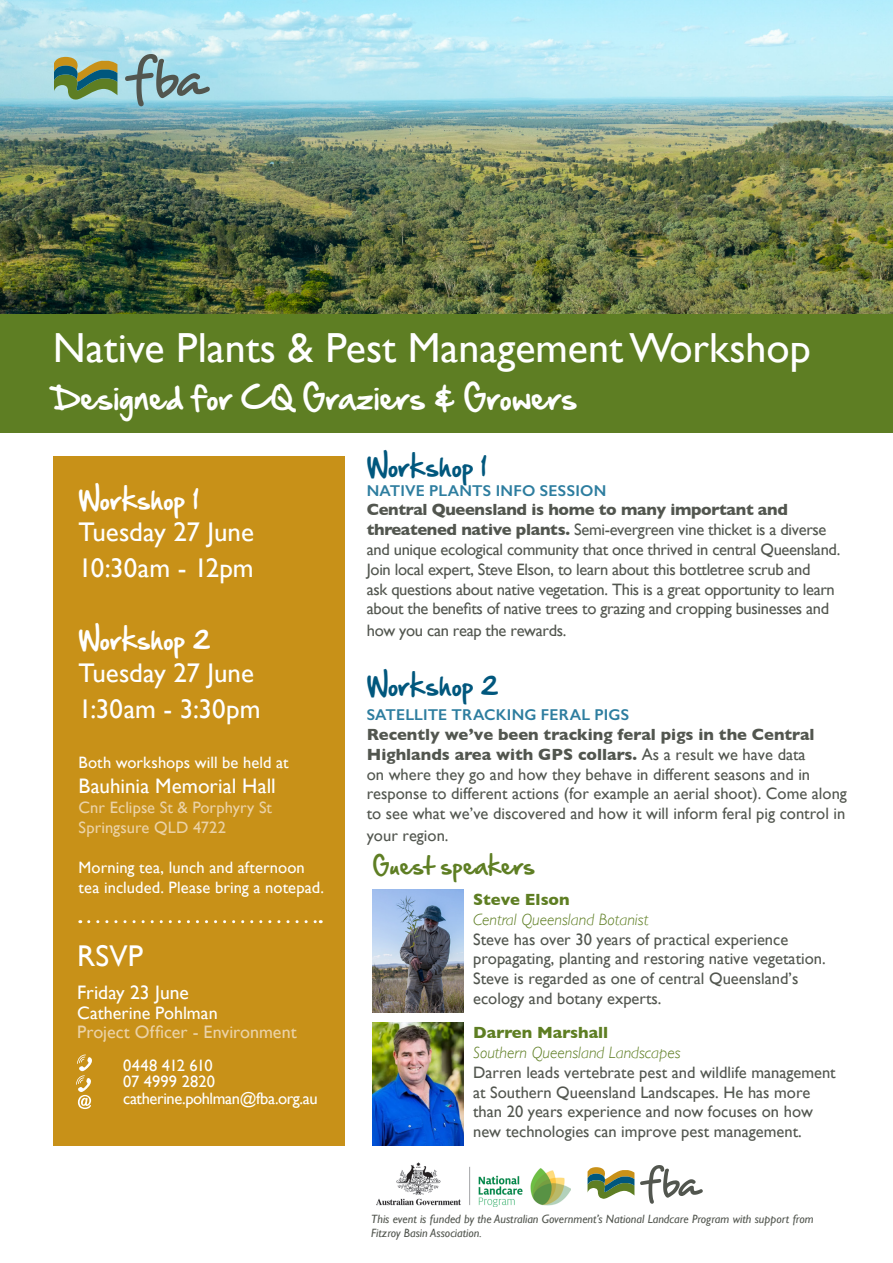
<style>
.page{position:relative;width:893px;height:1263px;background:#fff}
.page>*{position:absolute;margin:0;border:0;box-sizing:border-box;transform-origin:0 0}
.t1{font:42px "Gill Sans";color:#fff}
.t2{font:30px "Gill Sans";color:#fff}
.t3{font:28.5px "Hand Of Sean";color:#fff}
.t4{font:27px/36px "Gill Sans";color:#fff}
.t5{font:24px "Hand Of Sean";color:#fff}
.t6{font:24px "Hand Of Sean";color:#00577d}
.t7{font:21px "Gill Sans";color:#fff}
.t8{font:21px "Hand Of Sean";color:#5e7e23}
.t9{font:19.5px "Gill Sans";color:#fff}
.t10{font:18px "Gill Sans";color:#ebd2a6}
.t11{font:18px "Gill Sans";color:#fff}
.t12{font:16.5px/19.8px "Gill Sans";color:#52564f}
.t13{font:16.5px/19.8px "Gill Sans";letter-spacing:-.02em;color:#52564f}
.t14{font:16.5px/19.8px "Gill Sans";letter-spacing:.005em;color:#fff}
.t15{font:16.5px/19.8px "Gill Sans";letter-spacing:.005em;color:#ebd2a6}
.t16{font:16.5px "Gill Sans";letter-spacing:-.025em;color:#fff}
.t17{font:16.5px "Gill Sans";letter-spacing:-.035em;color:#fff}
.t18{font:600 15.75px "Gill Sans";letter-spacing:.015em;color:#2d7d9f}
.t19{font:italic 12px/14.4px "Gill Sans";color:#52564f}
.s1{font-weight:700}
.s2{font-weight:700;color:#5e7e23}
.s3{font-weight:300;font-style:italic;color:#5e7e23}
</style>
<div class="page">
<img style="left:0;top:0;width:893px;height:315px">
<div style="left:0;top:315px;width:893px;height:118px;background:#5e7e23"></div>
<div style="left:53px;top:456px;width:291px;height:689px;background:#c89118"></div>
<svg style="left:89px;top:920px;width:232px;height:3px"></svg>
<svg style="left:76px;top:1054px;width:16px;height:55px"></svg>
<svg style="left:588px;top:1167px;width:46px;height:32px"></svg>
<svg style="left:640px;top:1165px;width:63px;height:39px"></svg>
<svg style="left:54px;top:57px;width:63px;height:43px;background:#799871"></svg>
<svg style="left:125px;top:54px;width:85px;height:52px;background:#8fb9c1"></svg>
<img style="left:373px;top:890px;width:90px;height:122px">
<img style="left:373px;top:1023px;width:90px;height:122px">
<img style="left:377px;top:1162px;width:194px;height:44px">
<p class="t1" style="left:53px;top:323px;width:759px">Native Plants &amp; Pest Management Workshop</p>
<p class="t3" style="left:53px;top:372px;width:526px">Designed for CQ Graziers &amp; Growers</p>
<p class="t5" style="left:79px;top:478px;width:122px">Workshop 1</p>
<p class="t4" style="left:79px;top:515px;width:177px">Tuesday 27 June<br>10:30am - 12pm</p>
<p class="t5" style="left:79px;top:618px;width:133px">Workshop 2</p>
<p class="t4" style="left:79px;top:655px;width:183px">Tuesday 27 June<br>1:30am - 3:30pm</p>
<p class="t14" style="left:79px;top:753px;width:212px">Both workshops will be held at</p>
<p class="t7" style="left:79px;top:774px;width:199px">Bauhinia Memorial Hall</p>
<p class="t15" style="left:79px;top:798px;width:195px">Cnr Eclipse St &amp; Porphyry St<br>Springsure QLD 4722</p>
<p class="t14" style="left:79px;top:857px;width:247px">Morning tea, lunch and afternoon tea included. Please bring a notepad.</p>
<p class="t2" style="left:77px;top:939px;width:67px">RSVP</p>
<p class="t9" style="left:77px;top:981px;width:113px">Friday 23 June</p>
<p class="t11" style="left:77px;top:1002px;width:142px">Catherine Pohlman</p>
<p class="t10" style="left:77px;top:1021px;width:221px">Project Officer - Environment</p>
<p class="t17" style="left:123px;top:1055px;width:91px">0448 412 610</p>
<p class="t14" style="left:123px;top:1072px;width:93px">07 4999 2820</p>
<p class="t16" style="left:123px;top:1088px;width:196px">catherine.pohlman@fba.org.au</p>
<p class="t6" style="left:367px;top:445px;width:122px">Workshop 1</p>
<p class="t18" style="left:367px;top:481px;width:241px">NATIVE PLANTS INFO SESSION</p>
<p class="t13" style="left:367px;top:500px;width:475px"><span class="s1">Central Queensland is home to many important and threatened native plants.</span> Semi-evergreen vine thicket is a diverse and unique ecological community that once thrived in central Queensland.<br>Join local expert, Steve Elson, to learn about this bottletree scrub and<br>ask questions about native vegetation. This is a great opportunity to learn about the benefits of native trees to grazing and cropping businesses and</p>
<p class="t13" style="left:367px;top:620px;width:201px">how you can reap the rewards.</p>
<p class="t6" style="left:367px;top:664px;width:133px">Workshop 2</p>
<p class="t18" style="left:367px;top:705px;width:264px">SATELLITE TRACKING FERAL PIGS</p>
<p class="t12" style="left:367px;top:724px;width:482px"><span class="s1">Recently we’ve been tracking feral pigs in the Central Highlands area with GPS collars.</span> As a result we have data<br>on where they go and how they behave in different seasons and in response to different actions (for example an aerial shoot). Come along to see what we’ve discovered and how it will inform feral pig control in</p>
<p class="t12" style="left:367px;top:825px;width:83px">your region.</p>
<p class="t8" style="left:373px;top:847px;width:164px">Guest speakers</p>
<p class="t12" style="left:473px;top:889px;width:354px"><span class="s2">Steve Elson<br></span><span class="s3">Central Queensland Botanist<br></span>Steve has over 30 years of practical experience propagating, planting and restoring native vegetation.<br>Steve is regarded as one of central Queensland’s ecology and botany experts.</p>
<p class="t12" style="left:473px;top:1022px;width:364px"><span class="s2">Darren Marshall<br></span><span class="s3">Southern Queensland Landscapes<br></span>Darren leads vertebrate pest and wildlife management at Southern Queensland Landscapes. He has more than 20 years experience and now focuses on how new technologies can improve pest management.</p>
<p class="t19" style="left:371px;top:1211px;width:444px">This event is funded by the Australian Government’s National Landcare Program with support from<br>Fitzroy Basin Association.</p>
</div>
